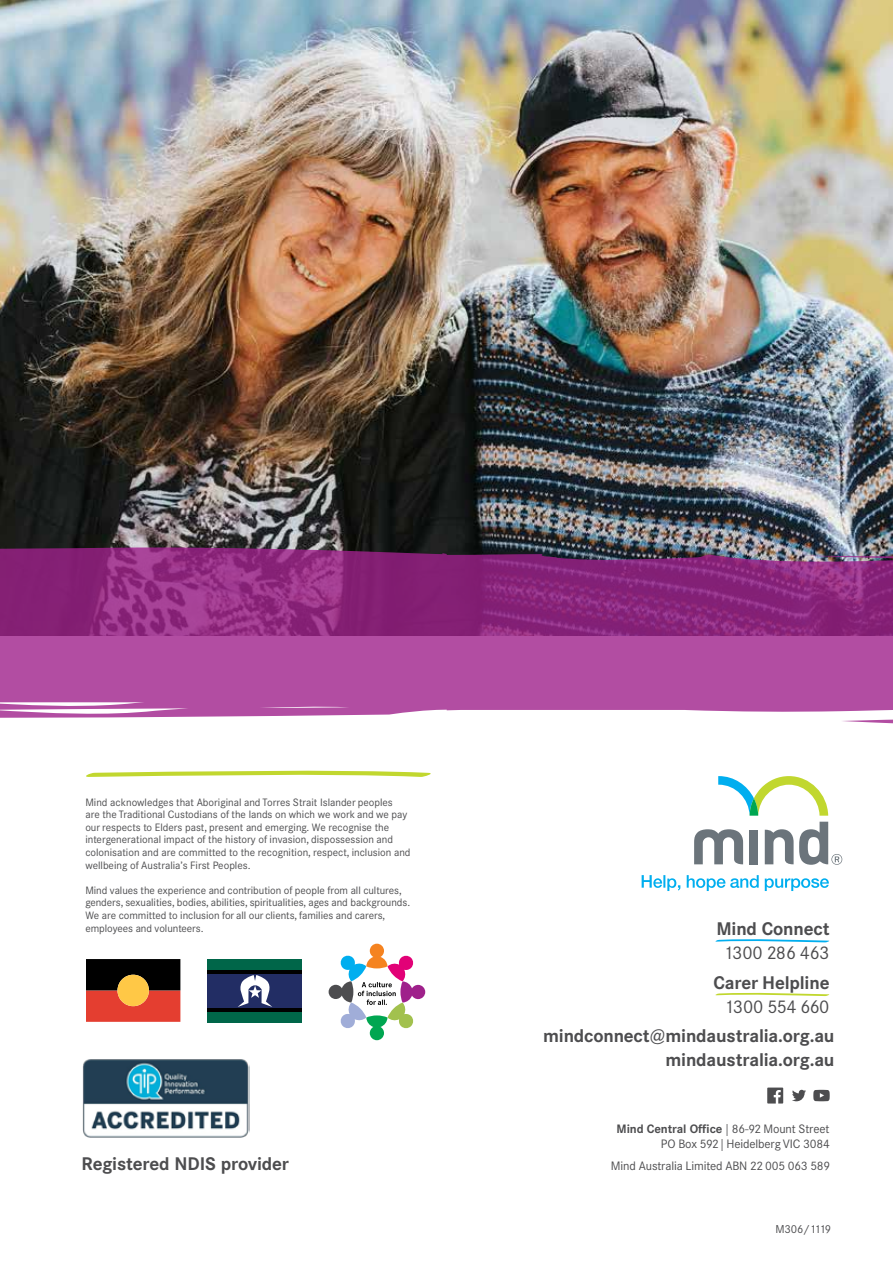
<style>
.page{position:relative;width:893px;height:1263px;background:#fff}
.page>*{position:absolute;margin:0;border:0;box-sizing:border-box;transform-origin:0 0}
.t1{font:700 18px/23.5px "Corporate SBQ";letter-spacing:-.01em;color:#4d4d4f;text-align:right}
.t2{font:18px "Corporate SBQ";letter-spacing:-.01em;color:#4d4d4f}
.t3{font:18px "Corporate SBQ";letter-spacing:-.03em;color:#4d4d4f}
.t4{font:12px/15px "Corporate SBQ";letter-spacing:-.01em;color:#4d4d4f;text-align:right}
.t5{font:11.25px "Corporate SBQ";letter-spacing:-.045em;color:#4d4d4f}
.t6{font:10.5px/12.6px "Corporate SBQ";color:#4d4d4f}
.s1{font-weight:700}
</style>
<div class="page">
<img style="left:0;top:0;width:893px;height:546px">
<svg style="left:0;top:546px;width:893px;height:178px;background:#a04793"></svg>
<svg style="left:715px;top:939px;width:115px;height:3px"></svg>
<svg style="left:715px;top:992px;width:115px;height:4px"></svg>
<svg style="left:792px;top:1090px;width:14px;height:11px"></svg>
<svg style="left:813px;top:1090px;width:17px;height:11px"></svg>
<svg style="left:767px;top:1087px;width:16px;height:16px"></svg>
<img style="left:82px;top:1059px;width:168px;height:79px">
<svg style="left:86px;top:959px;width:94px;height:63px;background:#732119"></svg>
<div style="left:117px;top:975px;width:32px;height:31px;background:#ffc846;border-radius:50%"></div>
<div style="left:208px;top:973px;width:94px;height:35px;background:#222d64"></div>
<div style="left:208px;top:1011px;width:94px;height:11px;background:#006649"></div>
<div style="left:208px;top:959px;width:94px;height:11px;background:#006649"></div>
<hr style="left:208px;top:970px;width:94px;height:3px;background:#000">
<hr style="left:208px;top:1008px;width:94px;height:3px;background:#000">
<svg style="left:238px;top:975px;width:34px;height:32px"></svg>
<svg style="left:329px;top:944px;width:96px;height:96px"></svg>
<svg style="left:86px;top:770px;width:345px;height:7px"></svg>
<svg style="left:718px;top:776px;width:110px;height:40px"></svg>
<svg style="left:694px;top:829px;width:49px;height:35px"></svg>
<div style="left:750px;top:830px;width:8px;height:34px;background:#6b747b"></div>
<svg style="left:642px;top:875px;width:187px;height:16px"></svg>
<svg style="left:765px;top:822px;width:77px;height:43px"></svg>
<p class="t6" style="left:85px;top:796px;width:327px">Mind acknowledges that Aboriginal and Torres Strait Islander peoples<br>are the Traditional Custodians of the lands on which we work and we pay our respects to Elders past, present and emerging. We recognise the intergenerational impact of the history of invasion, dispossession and colonisation and are committed to the recognition, respect, inclusion and wellbeing of Australia’s First Peoples.</p>
<p class="t6" style="left:85px;top:884px;width:326px">Mind values the experience and contribution of people from all cultures, genders, sexualities, bodies, abilities, spiritualities, ages and backgrounds.<br>We are committed to inclusion for all our clients, families and carers, employees and volunteers.</p>
<h1 class="t1" style="left:716px;top:917px;width:115px">Mind Connect</h1>
<h1 class="t2" style="left:723px;top:942px;width:108px">1300 286 463</h1>
<h1 class="t1" style="left:714px;top:971px;width:117px">Carer Helpline</h1>
<h1 class="t3" style="left:724px;top:996px;width:107px">1300 554 660</h1>
<h1 class="t1" style="left:543px;top:1024px;width:293px">mindconnect@mindaustralia.org.au mindaustralia.org.au</h1>
<p class="t4" style="left:616px;top:1121px;width:215px"><span class="s1">Mind Central Office</span> | 86-92 Mount Street<br>PO Box 592 | Heidelberg VIC 3084</p>
<h1 class="t1" style="left:82px;top:1153px;width:209px">Registered NDIS provider</h1>
<p class="t4" style="left:611px;top:1158px;width:221px">Mind Australia Limited ABN 22 005 063 589</p>
<p class="t5" style="left:775px;top:1222px;width:57px">M306/1119</p>
</div>
